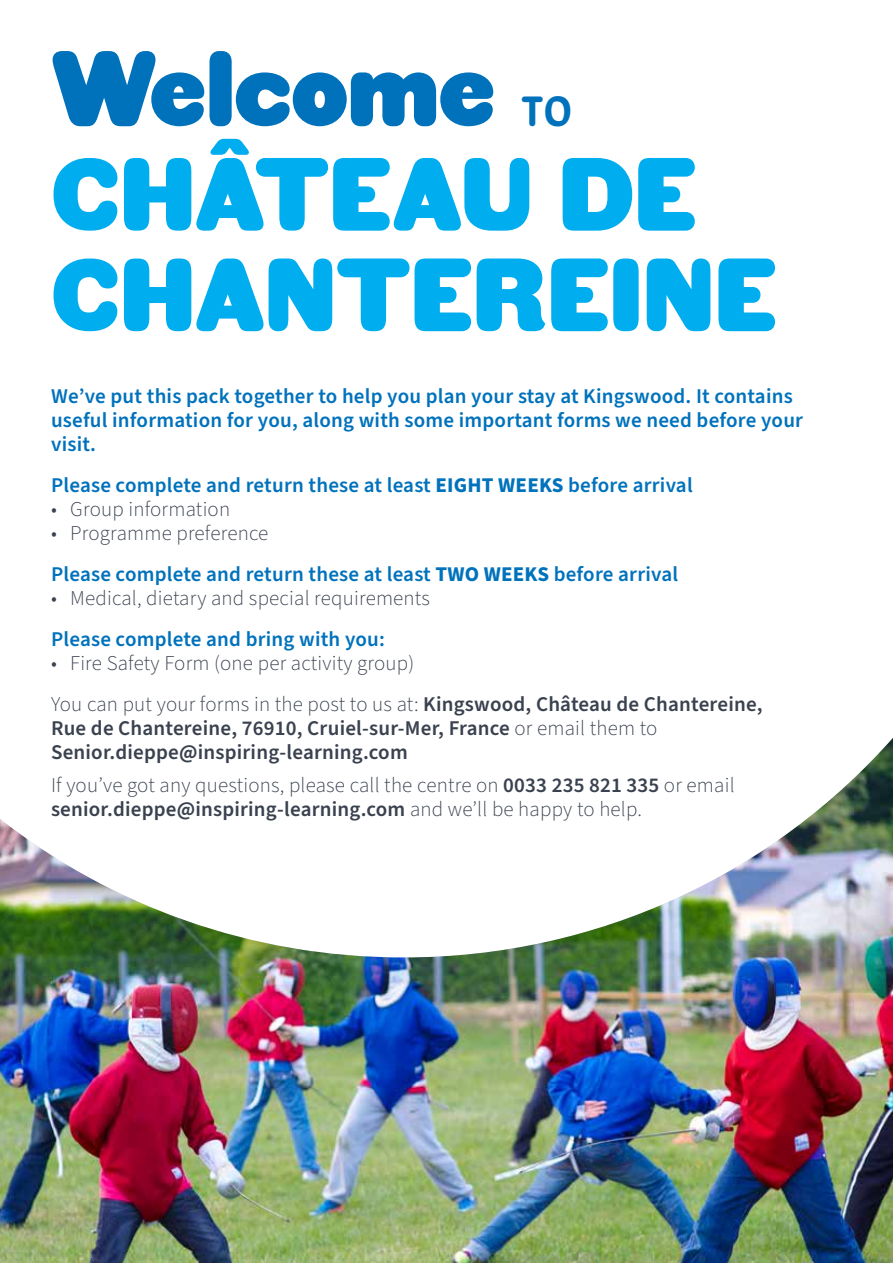
<style>
.page{position:relative;width:893px;height:1263px;background:#fff}
.page>*{position:absolute;margin:0;border:0;box-sizing:border-box;transform-origin:0 0}
.t1{font:104.4px "HWT Gothic Round";color:#0072bc}
.t2{font:100.95px/100.5px "HWT Gothic Round";color:#00aeef}
.t3{font:700 42px "Zen New";color:#0072bc}
.t4{font:600 21px/24px "Source Sans Pro";letter-spacing:.01em;color:#0072bc}
.t5{font:300 21px/41px "Source Sans Pro";letter-spacing:.01em;color:#3a414f}
.t6{font:600 21px/24px "Source Sans Pro";letter-spacing:.01em;color:#3a414f}
.s1{font-weight:700}
.s2{font-weight:300;color:#3a414f}
.s3{font-weight:600}
.s4{font-weight:300}
</style>
<div class="page">
<img style="left:0;top:738px;width:893px;height:525px">
<h1 class="t1" style="left:51px;top:31px;width:446px">Welcome</h1>
<h3 class="t3" style="left:521px;top:86px;width:53px">TO</h3>
<h2 class="t2" style="left:51px;top:147px;width:726px">CHÂTEAU DE<br>CHANTEREINE</h2>
<p class="t4" style="left:51px;top:385px;width:754px">We’ve put this pack together to help you plan your stay at Kingswood. It contains useful information for you, along with some important forms we need before your visit.</p>
<p class="t4" style="left:51px;top:474px;width:643px">Please complete and return these at least <span class="s1">EIGHT WEEKS</span> before arrival</p>
<p class="t5" style="left:51px;top:489px;width:181px">• Group information</p>
<p class="t4" style="left:51px;top:513px;width:629px;line-height:41px"><span class="s2">• Programme preference<br></span>Please complete and return these at least <span class="s1">TWO WEEKS</span> before arrival</p>
<p class="t5" style="left:51px;top:578px;width:380px">• Medical, dietary and special requirements</p>
<p class="t4" style="left:51px;top:628px;width:335px">Please complete and bring with you:</p>
<p class="t5" style="left:51px;top:643px;width:713px">• Fire Safety Form (one per activity group)<br>You can put your forms in the post to us at: <span class="s3">Kingswood, Château de Chantereine,</span></p>
<p class="t6" style="left:51px;top:717px;width:608px">Rue de Chantereine, 76910, Cruiel-sur-Mer, France <span class="s4">or email them to<br></span>Senior.dieppe@inspiring-learning.com</p>
<p class="t5" style="left:51px;top:773px;width:685px;line-height:24px">If you’ve got any questions, please call the centre on <span class="s3">0033 235 821 335</span> or email <span class="s3">senior.dieppe@inspiring-learning.com</span> and we’ll be happy to help.</p>
</div>
